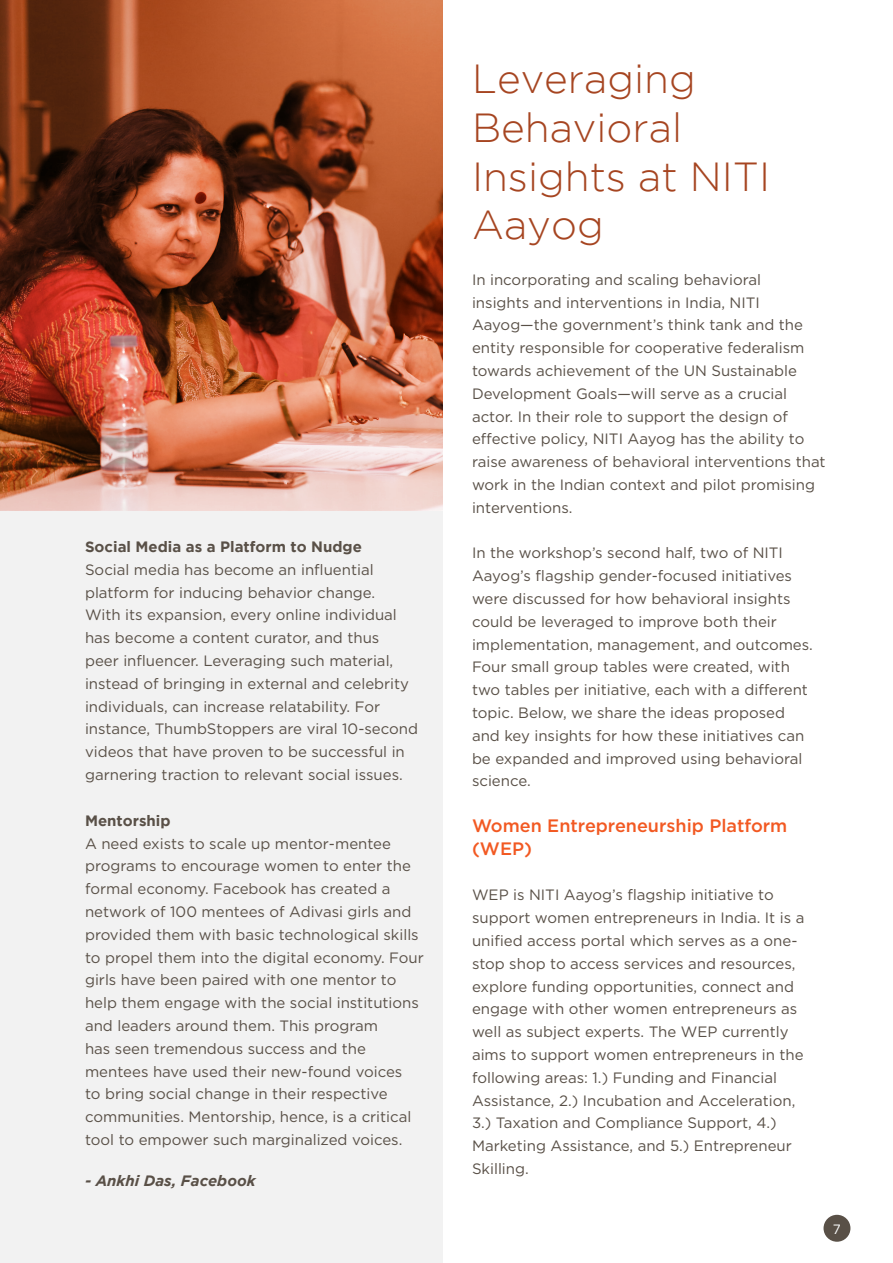
<style>
.page{position:relative;width:893px;height:1263px;background:#fff}
.page>*{position:absolute;margin:0;border:0;box-sizing:border-box;transform-origin:0 0}
.t1{font:300 40.5px/48.6px "Gotham";color:#a64521}
.t2{font:500 18px/22.8px "Gotham";color:#f25922}
.t3{font:15px/22.8px "Gotham";color:#595047}
.t4{font:700 15px "Gotham";color:#595047}
.t5{font:italic 700 15px "Gotham";color:#595047}
.t6{font:13.5px "Gotham";color:#fff}
</style>
<div class="page">
<div style="left:823px;top:1215px;width:27px;height:27px;background:#595047;border-radius:50%"></div>
<div style="left:0;top:510px;width:442px;height:753px;background:#f2f2f2"></div>
<img style="left:0;top:0;width:442px;height:510px">
<p class="t4" style="left:85px;top:538px;width:278px">Social Media as a Platform to Nudge</p>
<p class="t3" style="left:85px;top:558px;width:334px">Social media has become an influential platform for inducing behavior change.<br>With its expansion, every online individual has become a content curator, and thus<br>peer influencer. Leveraging such material, instead of bringing in external and celebrity individuals, can increase relatability. For instance, ThumbStoppers are viral 10-second videos that have proven to be successful in garnering traction to relevant social issues.</p>
<p class="t4" style="left:85px;top:812px;width:87px">Mentorship</p>
<p class="t3" style="left:85px;top:831px;width:340px">A need exists to scale up mentor-mentee programs to encourage women to enter the formal economy. Facebook has created a network of 100 mentees of Adivasi girls and provided them with basic technological skills to propel them into the digital economy. Four girls have been paired with one mentor to help them engage with the social institutions and leaders around them. This program<br>has seen tremendous success and the mentees have used their new-found voices<br>to bring social change in their respective communities. Mentorship, hence, is a critical tool to empower such marginalized voices.</p>
<p class="t5" style="left:85px;top:1172px;width:172px">- Ankhi Das, Facebook</p>
<p class="t1" style="left:472px;top:54px;width:300px">Leveraging<br>Behavioral<br>Insights at NITI<br>Aayog</p>
<p class="t3" style="left:472px;top:268px;width:355px">In incorporating and scaling behavioral<br>insights and interventions in India, NITI Aayog—the government’s think tank and the entity responsible for cooperative federalism towards achievement of the UN Sustainable Development Goals—will serve as a crucial actor. In their role to support the design of effective policy, NITI Aayog has the ability to raise awareness of behavioral interventions that work in the Indian context and pilot promising interventions.</p>
<p class="t3" style="left:472px;top:541px;width:342px">In the workshop’s second half, two of NITI Aayog’s flagship gender-focused initiatives were discussed for how behavioral insights could be leveraged to improve both their implementation, management, and outcomes.<br>Four small group tables were created, with two tables per initiative, each with a different topic. Below, we share the ideas proposed and key insights for how these initiatives can be expanded and improved using behavioral science.</p>
<p class="t2" style="left:472px;top:814px;width:317px">Women Entrepreneurship Platform (WEP)</p>
<p class="t3" style="left:472px;top:883px;width:334px">WEP is NITI Aayog’s flagship initiative to support women entrepreneurs in India. It is a unified access portal which serves as a one&shy;stop shop to access services and resources, explore funding opportunities, connect and engage with other women entrepreneurs as well as subject experts. The WEP currently aims to support women entrepreneurs in the following areas: 1.) Funding and Financial Assistance, 2.) Incubation and Acceleration, 3.) Taxation and Compliance Support, 4.)<br>Marketing Assistance, and 5.) Entrepreneur Skilling.</p>
<p class="t6" style="left:833px;top:1220px;width:10px">7</p>
</div>
